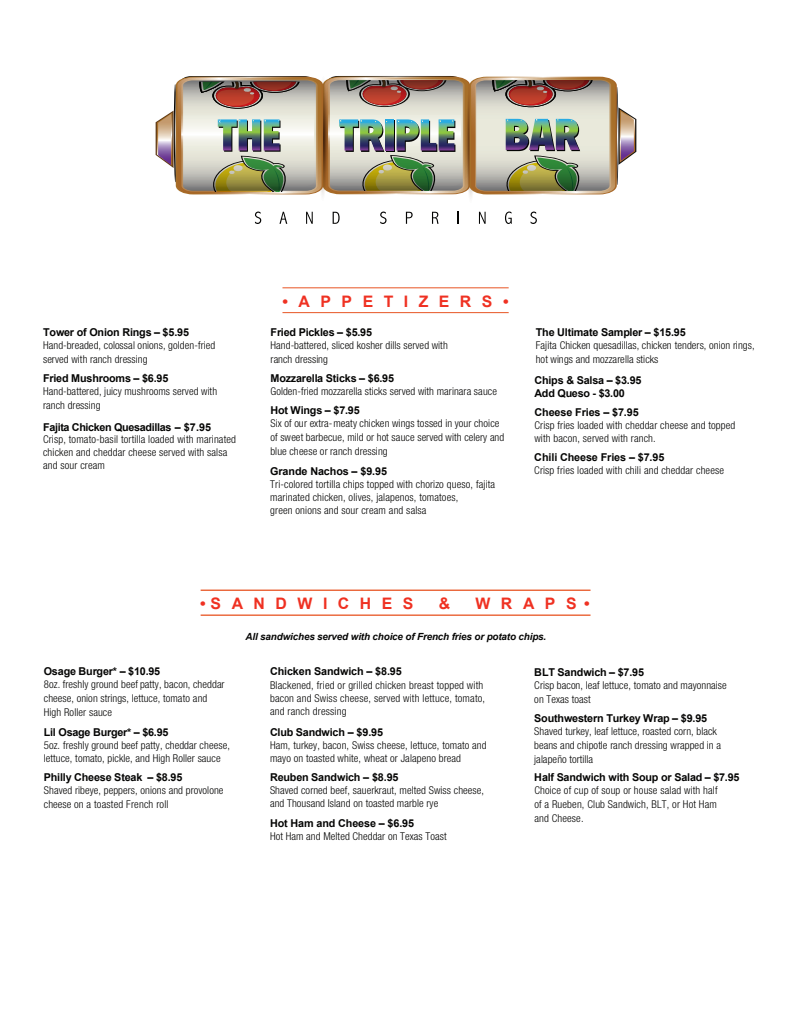
<style>
.page{position:relative;width:792px;height:1020px;background:#fff}
.page>*{position:absolute;margin:0;border:0;box-sizing:border-box;transform-origin:0 0}
.t1{font:700 15.8px "Arial";letter-spacing:.665em;color:#ef3122}
.t2{font:300 condensed 10.8px/13px "Helvetica Neue LT Std";letter-spacing:.01em;color:#050504}
.t3{font:700 10.8px/13.2px "Arial";letter-spacing:-.015em;color:#050504}
.t4{font:italic 700 9.8px "Arial";letter-spacing:-.015em;color:#050504}
</style>
<div class="page">
<hr style="left:282px;top:312px;width:227px;height:1px;background:#e85524">
<hr style="left:282px;top:287px;width:227px;height:1px;background:#e85524">
<hr style="left:201px;top:615px;width:390px;height:1px;background:#e85524">
<hr style="left:201px;top:590px;width:390px;height:1px;background:#e85524">
<div style="left:465px;top:74px;width:11px;height:132px;background:#fcfcfb;border-radius:50%"></div>
<svg style="left:255px;top:212px;width:6px;height:12px"></svg>
<svg style="left:279px;top:212px;width:8px;height:12px"></svg>
<svg style="left:306px;top:212px;width:7px;height:12px"></svg>
<svg style="left:333px;top:212px;width:7px;height:12px"></svg>
<svg style="left:380px;top:212px;width:7px;height:12px"></svg>
<svg style="left:406px;top:212px;width:7px;height:12px"></svg>
<svg style="left:432px;top:212px;width:7px;height:12px"></svg>
<svg style="left:458px;top:212px;width:1px;height:12px"></svg>
<svg style="left:479px;top:212px;width:7px;height:12px"></svg>
<svg style="left:505px;top:212px;width:7px;height:12px"></svg>
<svg style="left:531px;top:212px;width:6px;height:12px"></svg>
<img style="left:156px;top:76px;width:480px;height:118px">
<p class="t3" style="left:43px;top:326px;width:147px">Tower of Onion Rings – $5.95</p>
<p class="t2" style="left:43px;top:338px;width:174px;line-height:14.2px">Hand-breaded, colossal onions, golden-fried served with ranch dressing</p>
<p class="t3" style="left:43px;top:372px;width:127px">Fried Mushrooms – $6.95</p>
<p class="t2" style="left:43px;top:384px;width:176px;line-height:14.2px">Hand-battered, juicy mushrooms served with ranch dressing</p>
<p class="t3" style="left:43px;top:421px;width:170px">Fajita Chicken Quesadillas – $7.95</p>
<p class="t2" style="left:43px;top:433px;width:194px">Crisp, tomato-basil tortilla loaded with marinated chicken and cheddar cheese served with salsa and sour cream</p>
<h1 class="t1" style="left:283px;top:291px;width:228px">•APPETIZERS•</h1>
<p class="t3" style="left:271px;top:326px;width:103px">Fried Pickles – $5.95</p>
<p class="t2" style="left:271px;top:338px;width:179px;line-height:13.7px">Hand-battered, sliced kosher dills served with ranch dressing</p>
<p class="t3" style="left:270px;top:372px;width:125px">Mozzarella Sticks – $6.95</p>
<p class="t2" style="left:270px;top:385px;width:228px">Golden-fried mozzarella sticks served with marinara sauce</p>
<p class="t3" style="left:270px;top:404px;width:91px">Hot Wings – $7.95</p>
<p class="t2" style="left:270px;top:416px;width:235px;line-height:13.9px">Six of our extra-meaty chicken wings tossed in your choice of sweet barbecue, mild or hot sauce served with celery and blue cheese or ranch dressing</p>
<p class="t3" style="left:536px;top:326px;width:152px">The Ultimate Sampler – $15.95</p>
<p class="t2" style="left:536px;top:338px;width:220px;line-height:13.9px">Fajita Chicken quesadillas, chicken tenders, onion rings, hot wings and mozzarella sticks</p>
<p class="t3" style="left:534px;top:374px;width:109px">Chips &amp; Salsa – $3.95<br>Add Queso - $3.00</p>
<p class="t3" style="left:535px;top:406px;width:106px">Cheese Fries – $7.95</p>
<p class="t2" style="left:534px;top:419px;width:203px">Crisp fries loaded with cheddar cheese and topped with bacon, served with ranch.</p>
<p class="t3" style="left:534px;top:451px;width:132px">Chili Cheese Fries – $7.95</p>
<p class="t3" style="left:270px;top:465px;width:118px">Grande Nachos – $9.95</p>
<p class="t2" style="left:534px;top:464px;width:191px">Crisp fries loaded with chili and cheddar cheese</p>
<p class="t2" style="left:270px;top:477px;width:226px">Tri-colored tortilla chips topped with chorizo queso, fajita marinated chicken, olives, jalapenos, tomatoes,<br>green onions and sour cream and salsa</p>
<h1 class="t1" style="left:200px;top:593px;width:215px">•SANDWICHES</h1>
<h1 class="t1" style="left:439px;top:593px;width:13px">&amp;</h1>
<h1 class="t1" style="left:475px;top:593px;width:116px">WRAPS•</h1>
<p class="t3" style="left:44px;top:665px;width:118px">Osage Burger* – $10.95</p>
<p class="t2" style="left:44px;top:678px;width:182px">8oz. freshly ground beef patty, bacon, cheddar</p>
<p class="t3" style="left:44px;top:726px;width:126px">Lil Osage Burger* – $6.95</p>
<p class="t2" style="left:44px;top:739px;width:188px">5oz. freshly ground beef patty, cheddar cheese, lettuce, tomato, pickle, and High Roller sauce</p>
<p class="t2" style="left:44px;top:691px;width:165px;line-height:14.2px">cheese, onion strings, lettuce, tomato and<br>High Roller sauce</p>
<p class="t3" style="left:44px;top:771px;width:140px">Philly Cheese Steak – $8.95</p>
<p class="t2" style="left:44px;top:783px;width:181px;line-height:14.2px">Shaved ribeye, peppers, onions and provolone cheese on a toasted French roll</p>
<p class="t4" style="left:245px;top:631px;width:302px">All sandwiches served with choice of French fries or potato chips.</p>
<p class="t3" style="left:270px;top:665px;width:133px">Chicken Sandwich – $8.95</p>
<p class="t2" style="left:270px;top:678px;width:217px">Blackened, fried or grilled chicken breast topped with bacon and Swiss cheese, served with lettuce, tomato, and ranch dressing</p>
<p class="t3" style="left:270px;top:726px;width:115px">Club Sandwich – $9.95</p>
<p class="t2" style="left:270px;top:739px;width:218px">Ham, turkey, bacon, Swiss cheese, lettuce, tomato and mayo on toasted white, wheat or Jalapeno bread</p>
<p class="t3" style="left:270px;top:771px;width:130px">Reuben Sandwich – $8.95</p>
<p class="t2" style="left:270px;top:784px;width:216px">Shaved corned beef, sauerkraut, melted Swiss cheese, and Thousand Island on toasted marble rye</p>
<p class="t3" style="left:270px;top:817px;width:146px">Hot Ham and Cheese – $6.95</p>
<p class="t2" style="left:270px;top:830px;width:178px">Hot Ham and Melted Cheddar on Texas Toast</p>
<p class="t3" style="left:534px;top:666px;width:111px">BLT Sandwich – $7.95</p>
<p class="t2" style="left:534px;top:678px;width:194px;line-height:13.9px">Crisp bacon, leaf lettuce, tomato and mayonnaise on Texas toast</p>
<p class="t3" style="left:534px;top:712px;width:174px">Southwestern Turkey Wrap – $9.95</p>
<p class="t2" style="left:534px;top:724px;width:188px;line-height:14px">Shaved turkey, leaf lettuce, roasted corn, black beans and chipotle ranch dressing wrapped in a jalapeño tortilla</p>
<p class="t3" style="left:534px;top:771px;width:207px">Half Sandwich with Soup or Salad – $7.95</p>
<p class="t2" style="left:534px;top:784px;width:185px;line-height:14px;text-align:justify">Choice of cup of soup or house salad with half of a Rueben, Club Sandwich, BLT, or Hot Ham and Cheese.</p>
</div>
